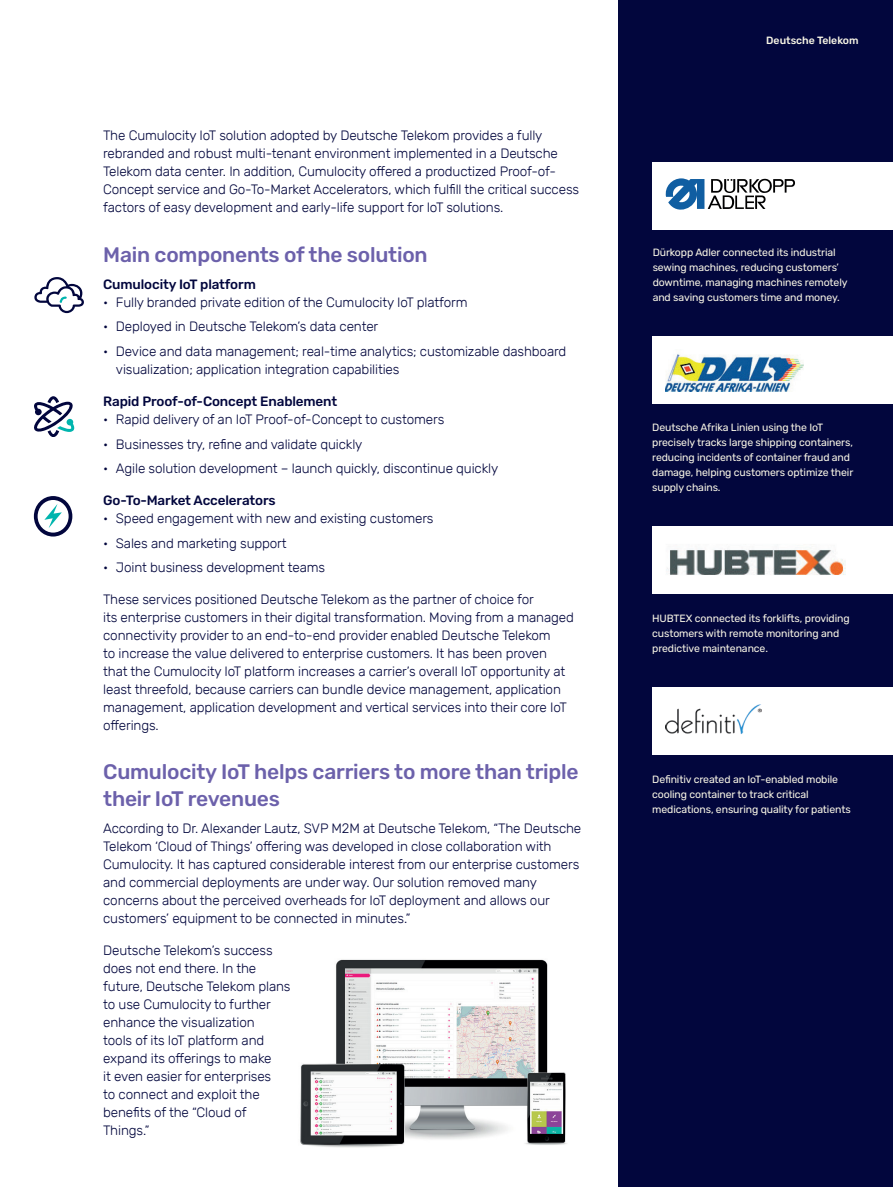
<style>
.page{position:relative;width:893px;height:1187px;background:#fff}
.page>*{position:absolute;margin:0;border:0;box-sizing:border-box;transform-origin:0 0}
.Headline_2_-_14_18{font:500 21px/27px "Rubik";letter-spacing:-.01em;color:#6c61ab}
.Body_1_-_9_12__Dark{font:300 13.5px/18px "Rubik";letter-spacing:-.01em;color:#02063d}
.Headline_3_-_9_12__D{font:500 13.5px "Rubik";letter-spacing:-.01em;color:#02063d}
.Sidebar_Copy_1_-_7_1{font:10.5px/15px "Rubik";letter-spacing:-.01em;color:#f9f6e6}
.Document_Title_-_7_9{font:500 10.5px "Rubik";color:#f9f6e6}
</style>
<div class="page">
<div style="left:618px;top:0;width:275px;height:1186px;background:#02063d"></div>
<svg style="left:34px;top:496px;width:38px;height:40px"></svg>
<svg style="left:34px;top:277px;width:50px;height:36px"></svg>
<svg style="left:34px;top:396px;width:41px;height:40px"></svg>
<div style="left:652px;top:162px;width:241px;height:67px;background:#fff"></div>
<svg style="left:665px;top:178px;width:130px;height:32px"></svg>
<div style="left:652px;top:336px;width:241px;height:68px;background:#fff"></div>
<img style="left:666px;top:354px;width:137px;height:37px">
<div style="left:652px;top:687px;width:241px;height:67px;background:#fff"></div>
<div style="left:652px;top:526px;width:241px;height:67px;background:#fff"></div>
<img style="left:666px;top:549px;width:180px;height:26px">
<img style="left:666px;top:704px;width:95px;height:30px">
<img style="left:300px;top:959px;width:267px;height:189px">
<p class="Body_1_-_9_12__Dark" style="left:103px;top:127px;width:477px">The Cumulocity IoT solution adopted by Deutsche Telekom provides a fully rebranded and robust multi-tenant environment implemented in a Deutsche Telekom data center. In addition, Cumulocity offered a productized Proof-of-Concept service and Go-To-Market Accelerators, which fulfill the critical success factors of easy development and early-life support for IoT solutions.</p>
<p class="Headline_2_-_14_18" style="left:103px;top:241px;width:326px">Main components of the solution</p>
<p class="Headline_3_-_9_12__D" style="left:103px;top:276px;width:154px">Cumulocity IoT platform</p>
<p class="Body_1_-_9_12__Dark" style="left:103px;top:293px;width:366px">• Fully branded private edition of the Cumulocity IoT platform</p>
<p class="Body_1_-_9_12__Dark" style="left:103px;top:318px;width:277px">• Deployed in Deutsche Telekom’s data center</p>
<p class="Body_1_-_9_12__Dark" style="left:116px;top:343px;width:452px;text-indent:-13px">• Device and data management; real-time analytics; customizable dashboard visualization; application integration capabilities</p>
<p class="Headline_3_-_9_12__D" style="left:103px;top:393px;width:236px">Rapid Proof-of-Concept Enablement</p>
<p class="Body_1_-_9_12__Dark" style="left:103px;top:410px;width:343px">• Rapid delivery of an IoT Proof-of-Concept to customers</p>
<p class="Body_1_-_9_12__Dark" style="left:103px;top:435px;width:261px">• Businesses try, refine and validate quickly</p>
<p class="Body_1_-_9_12__Dark" style="left:103px;top:460px;width:397px">• Agile solution development – launch quickly, discontinue quickly</p>
<p class="Headline_3_-_9_12__D" style="left:103px;top:492px;width:174px">Go-To-Market Accelerators</p>
<p class="Body_1_-_9_12__Dark" style="left:103px;top:509px;width:332px">• Speed engagement with new and existing customers</p>
<p class="Body_1_-_9_12__Dark" style="left:103px;top:534px;width:185px">• Sales and marketing support</p>
<p class="Body_1_-_9_12__Dark" style="left:103px;top:559px;width:223px">• Joint business development teams</p>
<p class="Body_1_-_9_12__Dark" style="left:103px;top:590px;width:472px">These services positioned Deutsche Telekom as the partner of choice for<br>its enterprise customers in their digital transformation. Moving from a managed connectivity provider to an end-to-end provider enabled Deutsche Telekom<br>to increase the value delivered to enterprise customers. It has been proven that the Cumulocity IoT platform increases a carrier’s overall IoT opportunity at least threefold, because carriers can bundle device management, application management, application development and vertical services into their core IoT offerings.</p>
<p class="Headline_2_-_14_18" style="left:103px;top:759px;width:477px">Cumulocity IoT helps carriers to more than triple their IoT revenues</p>
<p class="Body_1_-_9_12__Dark" style="left:103px;top:819px;width:480px">According to Dr. Alexander Lautz, SVP M2M at Deutsche Telekom, “The Deutsche Telekom ‘Cloud of Things’ offering was developed in close collaboration with Cumulocity. It has captured considerable interest from our enterprise customers and commercial deployments are under way. Our solution removed many concerns about the perceived overheads for IoT deployment and allows our customers’ equipment to be connected in minutes.”</p>
<p class="Body_1_-_9_12__Dark" style="left:103px;top:941px;width:189px">Deutsche Telekom’s success does not end there. In the future, Deutsche Telekom plans to use Cumulocity to further enhance the visualization<br>tools of its IoT platform and expand its offerings to make<br>it even easier for enterprises<br>to connect and exploit the benefits of the “Cloud of<br>Things.”</p>
<p class="Document_Title_-_7_9" style="left:766px;top:35px;width:94px">Deutsche Telekom</p>
<p class="Sidebar_Copy_1_-_7_1" style="left:653px;top:245px;width:196px">Dürkopp Adler connected its industrial sewing machines, reducing customers’ downtime, managing machines remotely and saving customers time and money.</p>
<p class="Sidebar_Copy_1_-_7_1" style="left:652px;top:420px;width:203px">Deutsche Afrika Linien using the IoT precisely tracks large shipping containers, reducing incidents of container fraud and damage, helping customers optimize their supply chains.</p>
<p class="Sidebar_Copy_1_-_7_1" style="left:652px;top:610px;width:199px">HUBTEX connected its forklifts, providing customers with remote monitoring and predictive maintenance.</p>
<p class="Sidebar_Copy_1_-_7_1" style="left:652px;top:772px;width:200px">Definitiv created an IoT-enabled mobile cooling container to track critical medications, ensuring quality for patients</p>
</div>
